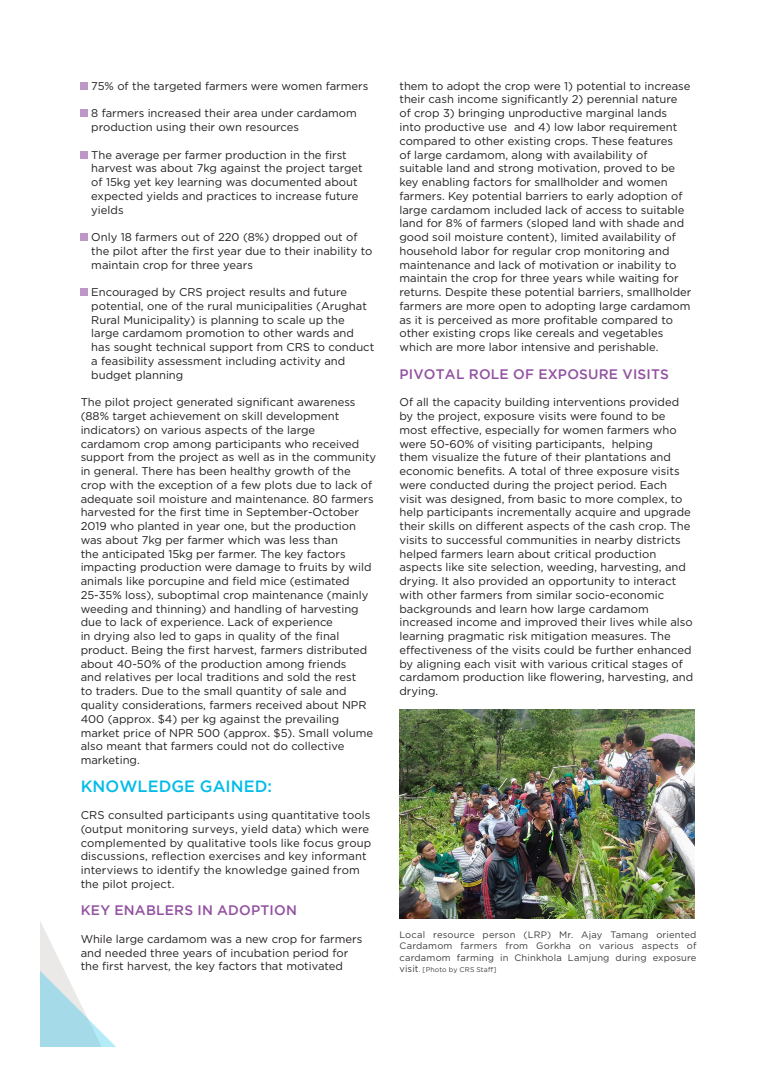
<style>
.page{position:relative;width:778px;height:1087px;background:#fff}
.page>*{position:absolute;margin:0;border:0;box-sizing:border-box;transform-origin:0 0}
.t1{font:500 16.25px "Gotham";letter-spacing:.005em;color:#02bce8}
.t2{font:500 13.75px "Gotham";letter-spacing:.015em;color:#9252a1}
.t3{font:11.25px/13.8px "Gotham";color:#231f20}
.Nested_style_-_photo{font:9.38px/11.2px "Gotham";letter-spacing:.02em;color:#3e3e3f;text-align:justify}
.Nested_style_-_photo-2{font:6.88px "Gotham";letter-spacing:.025em;color:#3e3e3f}
.s1{font-size:9.38px}
</style>
<div class="page">
<svg style="left:40px;top:921px;width:75px;height:125px"></svg>
<img style="left:399px;top:709px;width:295px;height:209px">
<div style="left:81px;top:82px;width:7px;height:7px;background:#bd97c6"></div>
<div style="left:81px;top:109px;width:7px;height:8px;background:#bd97c6"></div>
<div style="left:81px;top:151px;width:7px;height:7px;background:#bd97c6"></div>
<div style="left:81px;top:233px;width:7px;height:8px;background:#bd97c6"></div>
<div style="left:81px;top:288px;width:7px;height:8px;background:#bd97c6"></div>
<p class="t3" style="left:91px;top:79px;width:278px">75% of the targeted farmers were women farmers</p>
<p class="t3" style="left:91px;top:106px;width:267px">8 farmers increased their area under cardamom production using their own resources</p>
<p class="t3" style="left:91px;top:147px;width:273px">The average per farmer production in the first harvest was about 7kg against the project target of 15kg yet key learning was documented about expected yields and practices to increase future yields</p>
<p class="t3" style="left:91px;top:230px;width:283px">Only 18 farmers out of 220 (8%) dropped out of the pilot after the first year due to their inability to maintain crop for three years</p>
<p class="t3" style="left:91px;top:285px;width:284px">Encouraged by CRS project results and future potential, one of the rural municipalities (Arughat Rural Municipality) is planning to scale up the large cardamom promotion to other wards and has sought technical support from CRS to conduct a feasibility assessment including activity and budget planning</p>
<p class="t3" style="left:81px;top:395px;width:297px">The pilot project generated significant awareness (88% target achievement on skill development indicators) on various aspects of the large cardamom crop among participants who received support from the project as well as in the community in general. There has been healthy growth of the crop with the exception of a few plots due to lack of adequate soil moisture and maintenance. 80 farmers harvested for the first time in September-October 2019 who planted in year one, but the production was about 7kg per farmer which was less than<br>the anticipated 15kg per farmer. The key factors impacting production were damage to fruits by wild animals like porcupine and field mice (estimated 25-35% loss), suboptimal crop maintenance (mainly weeding and thinning) and handling of harvesting due to lack of experience. Lack of experience<br>in drying also led to gaps in quality of the final product. Being the first harvest, farmers distributed about 40-50% of the production among friends<br>and relatives per local traditions and sold the rest<br>to traders. Due to the small quantity of sale and quality considerations, farmers received about NPR 400 (approx. $4) per kg against the prevailing market price of NPR 500 (approx. $5). Small volume also meant that farmers could not do collective marketing.</p>
<p class="t1" style="left:81px;top:775px;width:193px">KNOWLEDGE GAINED:</p>
<p class="t3" style="left:81px;top:807px;width:292px">CRS consulted participants using quantitative tools (output monitoring surveys, yield data) which were complemented by qualitative tools like focus group discussions, reflection exercises and key informant interviews to identify the knowledge gained from the pilot project.</p>
<p class="t2" style="left:81px;top:901px;width:218px">KEY ENABLERS IN ADOPTION</p>
<p class="t3" style="left:81px;top:931px;width:283px">While large cardamom was a new crop for farmers and needed three years of incubation period for the first harvest, the key factors that motivated</p>
<p class="t3" style="left:399px;top:79px;width:293px">them to adopt the crop were 1) potential to increase their cash income significantly 2) perennial nature of crop 3) bringing unproductive marginal lands into productive use and 4) low labor requirement compared to other existing crops. These features<br>of large cardamom, along with availability of suitable land and strong motivation, proved to be key enabling factors for smallholder and women farmers. Key potential barriers to early adoption of large cardamom included lack of access to suitable land for 8% of farmers (sloped land with shade and good soil moisture content), limited availability of household labor for regular crop monitoring and maintenance and lack of motivation or inability to maintain the crop for three years while waiting for returns. Despite these potential barriers, smallholder farmers are more open to adopting large cardamom as it is perceived as more profitable compared to other existing crops like cereals and vegetables which are more labor intensive and perishable.</p>
<p class="t2" style="left:399px;top:365px;width:271px">PIVOTAL ROLE OF EXPOSURE VISITS</p>
<p class="t3" style="left:399px;top:395px;width:295px">Of all the capacity building interventions provided by the project, exposure visits were found to be most effective, especially for women farmers who were 50-60% of visiting participants, helping<br>them visualize the future of their plantations and economic benefits. A total of three exposure visits were conducted during the project period. Each<br>visit was designed, from basic to more complex, to help participants incrementally acquire and upgrade their skills on different aspects of the cash crop. The visits to successful communities in nearby districts helped farmers learn about critical production aspects like site selection, weeding, harvesting, and drying. It also provided an opportunity to interact with other farmers from similar socio-economic backgrounds and learn how large cardamom increased income and improved their lives while also learning pragmatic risk mitigation measures. The effectiveness of the visits could be further enhanced by aligning each visit with various critical stages of cardamom production like flowering, harvesting, and drying.</p>
<p class="Nested_style_-_photo" style="left:399px;top:928px;width:299px">Local resource person (LRP) Mr. Ajay Tamang oriented Cardamom farmers from Gorkha on various aspects of cardamom farming in Chinkhola Lamjung during exposure</p>
<p class="Nested_style_-_photo-2" style="left:399px;top:964px;width:99px"><span class="s1">visit</span>. [Photo by CRS Staff]</p>
</div>
